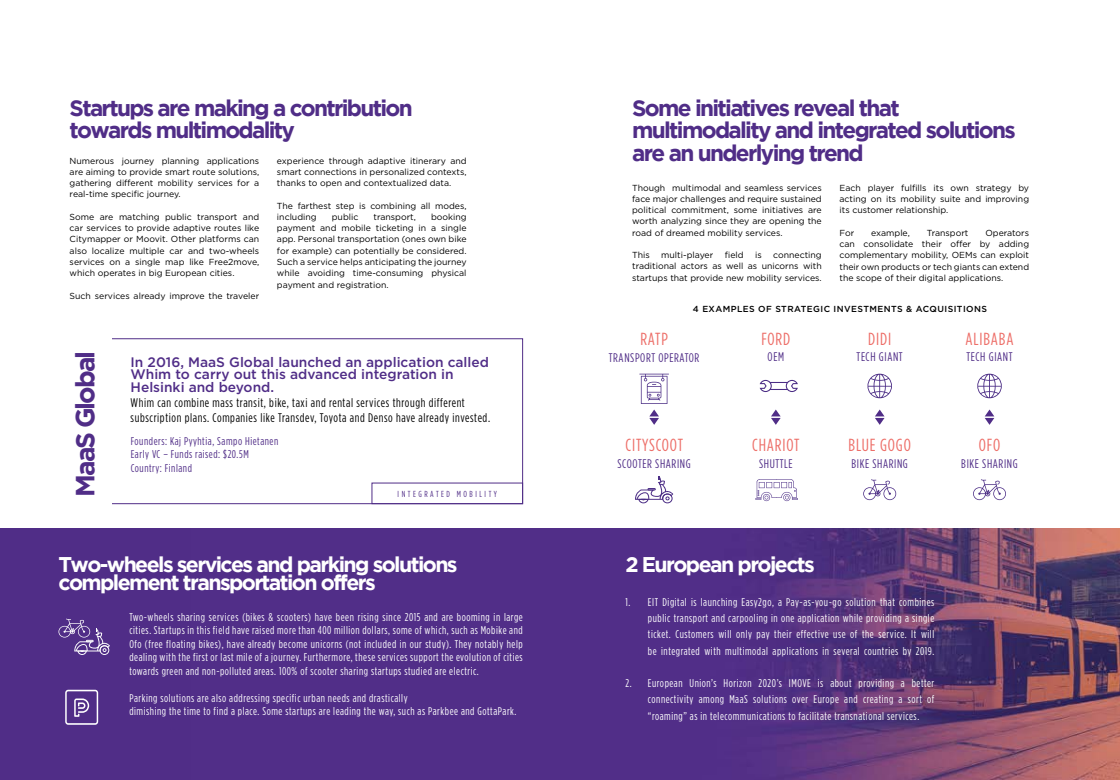
<style>
.page{position:relative;width:1120px;height:780px;background:#fff}
.page>*{position:absolute;margin:0;border:0;box-sizing:border-box;transform-origin:0 0}
.t1{font:700 26.25px "Gotham";letter-spacing:-.075em;color:#502d87}
.t2{font:700 22.5px/22.5px "Gotham";letter-spacing:-.075em;color:#502d87}
.t3{font:700 21.25px/17.5px "Gotham";letter-spacing:-.075em;color:#fff}
.t4{font:17.5px "Gotham Condensed";letter-spacing:.05em;color:#ed6e68}
.t5{font:500 13.75px/12.5px "Gotham";color:#502d87}
.t6{font:12.5px/15px "Gotham Condensed";letter-spacing:.05em;color:#000}
.t7{font:12.5px "Gotham Condensed";letter-spacing:.05em;color:#502d87}
.t8{font:11.25px/16.2px "Gotham Condensed";letter-spacing:.05em;color:#fff;text-align:justify}
.t9{font:11.25px/13.5px "Gotham Condensed";letter-spacing:.05em;color:#502d87}
.t10{font:8.75px/11.2px "Gotham";color:#000;text-align:justify}
.t11{font:500 8.75px "Gotham";letter-spacing:.05em;color:#000}
.t12{font:8.75px "Gotham Condensed";letter-spacing:.29em;color:#502d87}
</style>
<div class="page">
<div style="left:0;top:528px;width:1120px;height:252px;background:#502d87"></div>
<img style="left:777px;top:528px;width:343px;height:252px">
<div style="left:90px;top:338px;width:433px;height:166px;border:1px solid #502d87"></div>
<div style="left:58px;top:331px;width:54px;height:176px;background:#fff"></div>
<div style="left:372px;top:483px;width:151px;height:21px;border:1px solid #502d87"></div>
<svg style="left:58px;top:618px;width:52px;height:37px"></svg>
<svg style="left:65px;top:689px;width:33px;height:35px"></svg>
<svg style="left:771px;top:409px;width:9px;height:16px"></svg>
<svg style="left:984px;top:409px;width:10px;height:16px"></svg>
<svg style="left:875px;top:409px;width:9px;height:16px"></svg>
<svg style="left:635px;top:476px;width:38px;height:27px"></svg>
<svg style="left:973px;top:479px;width:33px;height:21px"></svg>
<svg style="left:863px;top:479px;width:33px;height:21px"></svg>
<svg style="left:639px;top:373px;width:30px;height:52px"></svg>
<svg style="left:977px;top:373px;width:25px;height:25px"></svg>
<svg style="left:867px;top:373px;width:25px;height:25px"></svg>
<svg style="left:759px;top:380px;width:39px;height:12px"></svg>
<svg style="left:755px;top:479px;width:43px;height:22px"></svg>
<h2 class="t2" style="left:70px;top:96px;width:345px">Startups are making a contribution towards multimodality</h2>
<h2 class="t2" style="left:632px;top:96px;width:385px">Some initiatives reveal that multimodality and integrated solutions are an underlying trend</h2>
<p class="t10" style="left:70px;top:155px;width:191px">Numerous journey planning applications are aiming to provide smart route solutions, gathering different mobility services for a real-time specific journey.</p>
<p class="t10" style="left:70px;top:211px;width:191px">Some are matching public transport and car services to provide adaptive routes like Citymapper or Moovit. Other platforms can also localize multiple car and two-wheels services on a single map like Free2move, which operates in big European cities.</p>
<p class="t10" style="left:70px;top:290px;width:191px">Such services already improve the traveler</p>
<p class="t10" style="left:277px;top:155px;width:191px">experience through adaptive itinerary and smart connections in personalized contexts, thanks to open and contextualized data.</p>
<p class="t10" style="left:277px;top:200px;width:191px">The farthest step is combining all modes, including</p>
<p class="t10" style="left:839px;top:182px;width:191px">Each player fulfills its own strategy by acting on its mobility suite and improving its customer relationship.</p>
<p class="t10" style="left:839px;top:227px;width:16px">For</p>
<p class="t10" style="left:871px;top:227px;width:40px">example,</p>
<p class="t10" style="left:927px;top:227px;width:43px">Transport</p>
<p class="t10" style="left:632px;top:182px;width:191px">Though multimodal and seamless services face major challenges and require sustained political commitment, some initiatives are worth analyzing since they are opening the road of dreamed mobility services.</p>
<p class="t10" style="left:632px;top:249px;width:19px">This</p>
<p class="t10" style="left:661px;top:249px;width:54px">multi-player</p>
<p class="t10" style="left:725px;top:249px;width:20px">field</p>
<p class="t10" style="left:755px;top:249px;width:8px">is</p>
<p class="t10" style="left:277px;top:211px;width:191px;text-indent:154px">booking payment and mobile ticketing in a single app. Personal transportation (ones own bike for example) can potentially be considered.<br>Such a service helps anticipating the journey while avoiding time-consuming physical payment and registration.</p>
<p class="t10" style="left:332px;top:211px;width:28px">public</p>
<p class="t10" style="left:373px;top:211px;width:44px">transport,</p>
<p class="t10" style="left:839px;top:227px;width:191px;text-indent:146px">Operators can consolidate their offer by adding complementary mobility, OEMs can exploit their own products or tech giants can extend the scope of their digital applications.</p>
<p class="t10" style="left:632px;top:249px;width:191px;text-indent:141px">connecting traditional actors as well as unicorns with startups that provide new mobility services.</p>
<p class="t11" style="left:693px;top:303px;width:296px">4 EXAMPLES OF STRATEGIC INVESTMENTS &amp; ACQUISITIONS</p>
<h1 class="t1" style="left:70px;top:497px;width:147px;rotate:-90deg">MaaS Global</h1>
<h3 class="t5" style="left:131px;top:355px;width:360px">In 2016, MaaS Global launched an application called<br>Whim to carry out this advanced integration in<br>Helsinki and beyond.</h3>
<h3 class="t6" style="left:131px;top:395px;width:361px">Whim can combine mass transit, bike, taxi and rental services through different subscription plans. Companies like Transdev, Toyota and Denso have already invested.</h3>
<p class="t9" style="left:131px;top:434px;width:149px">Founders: Kaj Pyyhtia, Sampo Hietanen<br>Early VC – Funds raised: $20.5M<br>Country: Finland</p>
<p class="t12" style="left:398px;top:489px;width:101px">INTEGRATED MOBILITY</p>
<h3 class="t3" style="left:58px;top:555px;width:401px">Two-wheels services and parking solutions complement transportation offers</h3>
<p class="t8" style="left:129px;top:610px;width:395px;line-height:13.5px">Two-wheels sharing services (bikes &amp; scooters) have been rising since 2015 and are booming in large cities. Startups in this field have raised more than 400 million dollars, some of which, such as Mobike and Ofo (free floating bikes), have already become unicorns (not included in our study). They notably help dealing with the first or last mile of a journey. Furthermore, these services support the evolution of cities towards green and non-polluted areas. 100% of scooter sharing startups studied are electric.</p>
<p class="t8" style="left:129px;top:691px;width:388px;line-height:13.5px">Parking solutions are also addressing specific urban needs and drastically<br>dimishing the time to find a place. Some startups are leading the way, such as Parkbee and GottaPark.</p>
<h3 class="t4" style="left:640px;top:329px;width:29px">RATP</h3>
<h3 class="t4" style="left:761px;top:329px;width:30px">FORD</h3>
<h3 class="t4" style="left:868px;top:329px;width:25px">DIDI</h3>
<h3 class="t4" style="left:965px;top:329px;width:49px">ALIBABA</h3>
<h3 class="t7" style="left:609px;top:351px;width:92px">TRANSPORT OPERATOR</h3>
<h3 class="t7" style="left:767px;top:350px;width:18px">OEM</h3>
<h3 class="t7" style="left:856px;top:350px;width:48px">TECH GIANT</h3>
<h3 class="t7" style="left:966px;top:350px;width:48px">TECH GIANT</h3>
<h3 class="t4" style="left:625px;top:434px;width:59px">CITYSCOOT</h3>
<h3 class="t4" style="left:752px;top:434px;width:49px">CHARIOT</h3>
<h3 class="t4" style="left:848px;top:434px;width:64px">BLUE GOGO</h3>
<h3 class="t4" style="left:979px;top:434px;width:23px">OFO</h3>
<h3 class="t7" style="left:617px;top:456px;width:75px">SCOOTER SHARING</h3>
<h3 class="t7" style="left:759px;top:456px;width:35px">SHUTTLE</h3>
<h3 class="t7" style="left:851px;top:456px;width:58px">BIKE SHARING</h3>
<h3 class="t7" style="left:961px;top:456px;width:58px">BIKE SHARING</h3>
<h3 class="t3" style="left:625px;top:555px;width:191px">2 European projects</h3>
<p class="t8" style="left:648px;top:593px;width:288px;text-indent:-22px">1. EIT Digital is launching Easy2go, a Pay-as-you-go solution that combines public transport and carpooling in one application while providing a single ticket. Customers will only pay their effective use of the service. It will be integrated with multimodal applications in several countries by 2019.</p>
<p class="t8" style="left:648px;top:675px;width:288px;text-indent:-22px">2. European Union’s Horizon 2020’s IMOVE is about providing a better connectivity among MaaS solutions over Europe and creating a sort of “roaming” as in telecommunications to facilitate transnational services.</p>
</div>
